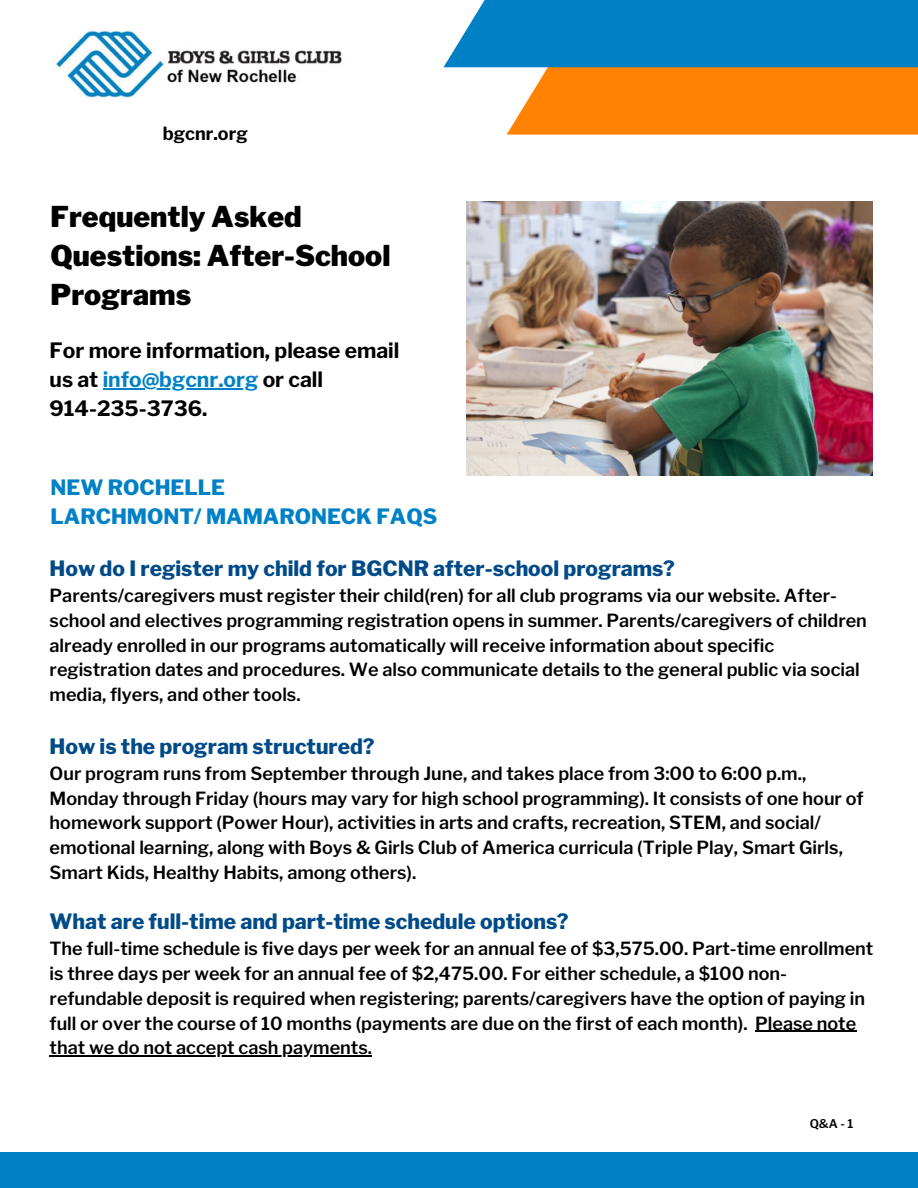
<style>
.page{position:relative;width:918px;height:1188px;background:#fff}
.page>*{position:absolute;margin:0;border:0;box-sizing:border-box;transform-origin:0 0}
.t1{font:900 28.5px/39.3px "Libre Franklin";color:#000}
.t2{font:800 21px "Libre Franklin";color:#004b87}
.t3{font:700 21px/29.2px "Libre Franklin";color:#000}
.t4{font:800 21px "Libre Franklin";color:#0081c6}
.t5{font:600 18px/24.8px "Libre Franklin";color:#000}
.t6{font:700 18px "Libre Franklin";color:#000}
.t7{font:600 12px "Libre Franklin";color:#000}
.s1{color:#0081c6}
</style>
<div class="page">
<div style="left:0;top:1152px;width:918px;height:36px;background:#0081c6"></div>
<img style="left:56px;top:30px;width:286px;height:68px">
<div style="left:507px;top:67px;width:411px;height:67px;background:#ff8200"></div>
<div style="left:443px;top:0;width:475px;height:67px;background:#0081c6"></div>
<img style="left:466px;top:201px;width:407px;height:275px">
<hr style="left:103px;top:388px;width:155px;height:1px;background:#0081c6">
<hr style="left:755px;top:1031px;width:101px;height:1px;background:#000">
<hr style="left:50px;top:1055px;width:322px;height:2px;background:#000">
<p class="t6" style="left:163px;top:123px;width:87px">bgcnr.org</p>
<p class="t1" style="left:51px;top:197px;width:341px">Frequently Asked<br>Questions: After-School<br>Programs</p>
<h1 class="t3" style="left:50px;top:336px;width:351px">For more information, please email us at <span class="s1">info@bgcnr.org</span> or call</h1>
<h3 class="t3" style="left:50px;top:394px;width:159px">914-235-3736.</h3>
<h4 class="t4" style="left:51px;top:475px;width:176px">NEW ROCHELLE</h4>
<h4 class="t4" style="left:51px;top:504px;width:388px">LARCHMONT/ MAMARONECK FAQS</h4>
<p class="t2" style="left:50px;top:556px;width:627px">How do I register my child for BGCNR after-school programs?</p>
<p class="t5" style="left:50px;top:583px;width:819px">Parents/caregivers must register their child(ren) for all club programs via our website. After&shy;school and electives programming registration opens in summer. Parents/caregivers of children already enrolled in our programs automatically will receive information about specific registration dates and procedures. We also communicate details to the general public via social media, flyers, and other tools.</p>
<p class="t2" style="left:50px;top:734px;width:326px">How is the program structured?</p>
<p class="t5" style="left:50px;top:761px;width:816px">Our program runs from September through June, and takes place from 3:00 to 6:00 p.m., Monday through Friday (hours may vary for high school programming). It consists of one hour of homework support (Power Hour), activities in arts and crafts, recreation, STEM, and social/ emotional learning, along with Boys &amp; Girls Club of America curricula (Triple Play, Smart Girls, Smart Kids, Healthy Habits, among others).</p>
<h2 class="t2" style="left:50px;top:909px;width:521px">What are full-time and part-time schedule options?</h2>
<h2 class="t5" style="left:50px;top:936px;width:825px">The full-time schedule is five days per week for an annual fee of $3,575.00. Part-time enrollment is three days per week for an annual fee of $2,475.00. For either schedule, a $100 non&shy;refundable deposit is required when registering; parents/caregivers have the option of paying in full or over the course of 10 months (payments are due on the first of each month). Please note</h2>
<p class="t5" style="left:50px;top:1035px;width:324px">that we do not accept cash payments.</p>
<h4 class="t7" style="left:810px;top:1116px;width:45px">Q&amp;A-1</h4>
</div>
